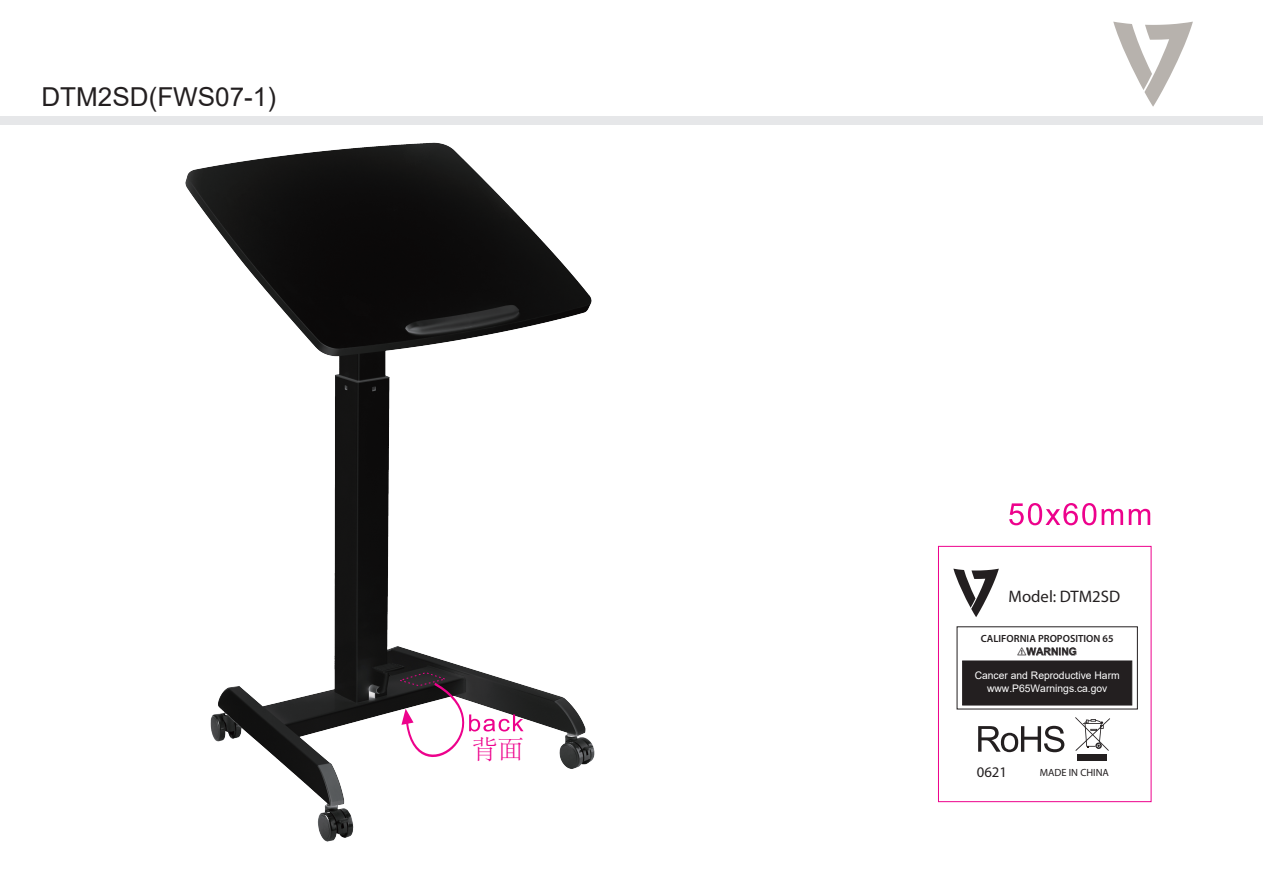
<style>
.page{position:relative;width:1263px;height:891px;background:#fff}
.page>*{position:absolute;margin:0;border:0;box-sizing:border-box;transform-origin:0 0}
.t1{font:26.1px "Arial";color:#231f20}
.t2{font:300 25.8px "Adobe Song Std";color:#ed028c}
.t3{font:16.65px "Myriad Pro";color:#231f20}
.t4{font:14.7px "Myriad Pro";color:#231f20}
.t5{font:10.5px "Myriad Pro";color:#231f20}
.t6{font:10.35px/12.5px "Arial";color:#fff;text-align:center}
.t7{font:600 10.35px "Myriad Pro";color:#231f20}
.t8{font:700 10.35px "Arial";color:#231f20}
</style>
<div class="page">
<div style="left:0;top:116px;width:1263px;height:9px;background:#e6e7e9"></div>
<svg style="left:1113px;top:22px;width:80px;height:85px"></svg>
<div style="left:938px;top:546px;width:213px;height:256px;background:#fff;border:1px solid #ed028c"></div>
<svg style="left:1009px;top:503px;width:87px;height:22px"></svg>
<svg style="left:1102px;top:508px;width:21px;height:17px"></svg>
<svg style="left:1129px;top:508px;width:21px;height:17px"></svg>
<svg style="left:953px;top:568px;width:46px;height:49px"></svg>
<svg style="left:978px;top:725px;width:86px;height:27px"></svg>
<svg style="left:1075px;top:717px;width:35px;height:33px"></svg>
<div style="left:1077px;top:754px;width:29px;height:6px;background:#231f20"></div>
<div style="left:962px;top:660px;width:170px;height:45px;background:#231f20;border:1px solid #231f20"></div>
<svg style="left:1026px;top:647px;width:50px;height:8px"></svg>
<img style="left:185px;top:142px;width:410px;height:700px">
<svg style="left:399px;top:671px;width:124px;height:86px"></svg>
<h1 class="t1" style="left:42px;top:79px;width:236px">DTM2SD(FWS07-1)</h1>
<h2 class="t2" style="left:472px;top:735px;width:53px">背面</h2>
<h3 class="t3" style="left:1008px;top:586px;width:113px">Model: DTM2SD</h3>
<p class="t7" style="left:981px;top:632px;width:134px">CALIFORNIA PROPOSITION 65</p>
<p class="t8" style="left:1017px;top:645px;width:61px">⚠WARNING</p>
<p class="t6" style="left:975px;top:669px;width:147px">Cancer and Reproductive Harm www.P65Warnings.ca.gov</p>
<h3 class="t4" style="left:977px;top:762px;width:32px">0621</h3>
<p class="t5" style="left:1040px;top:765px;width:71px">MADE IN CHINA</p>
</div>
